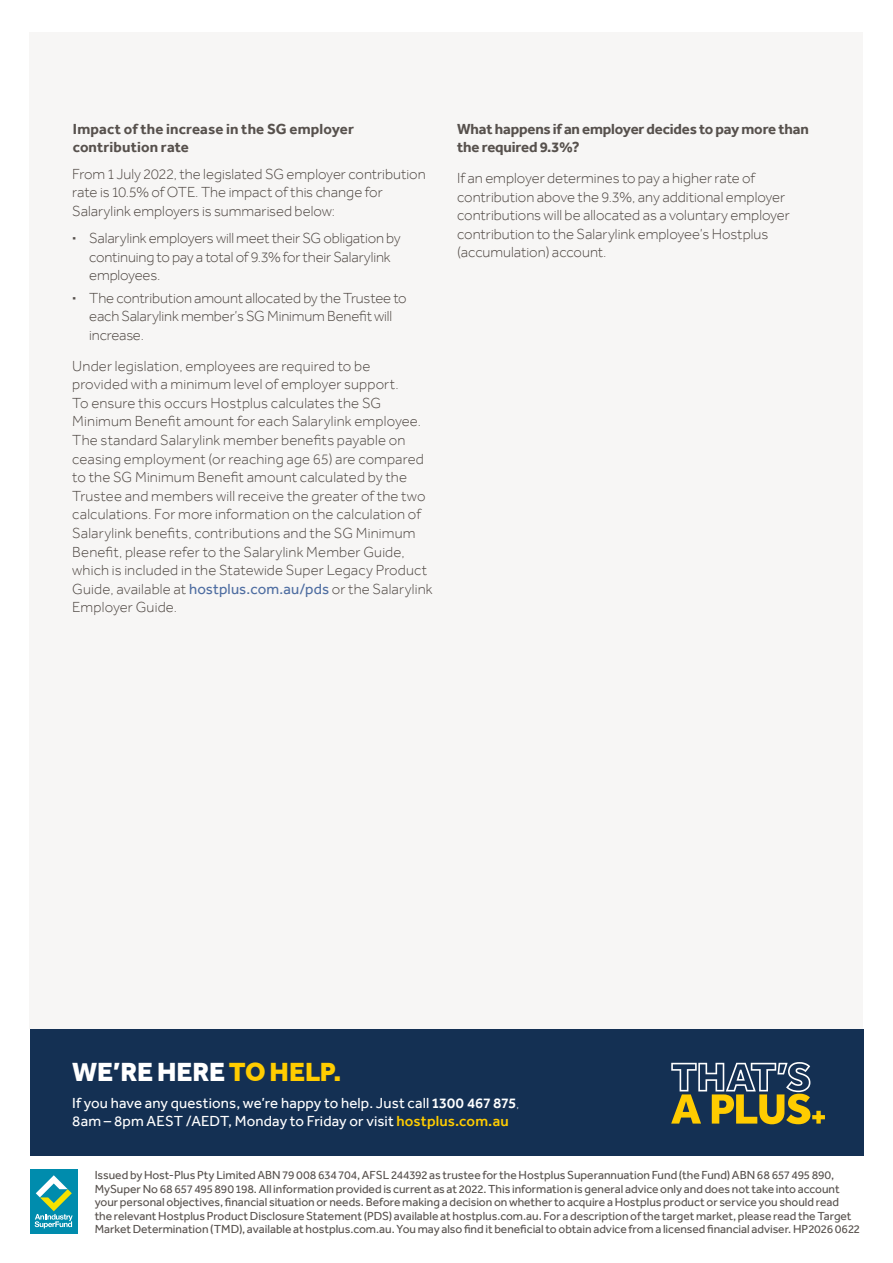
<style>
.page{position:relative;width:893px;height:1263px;background:#fff}
.page>*{position:absolute;margin:0;border:0;box-sizing:border-box;transform-origin:0 0}
.t1{font:800 27px "Effra";letter-spacing:-.01em;color:#fff}
.t2{font:300 15px/18.6px "Effra";color:#4d4641}
.t3{font:15px/18px "Effra";letter-spacing:.01em;color:#fff}
.t4{font:700 15px/18px "Effra";letter-spacing:-.01em;color:#57514d}
.t5{font:700 15px/18px "Effra";letter-spacing:.01em;color:#57514d}
.t6{font:12px/13.5px "Effra";color:#57514d}
.s1{font-weight:700;color:#57514d}
.s2{font-weight:400;color:#4e6da1}
.s3{color:#fc0}
.s4{font-weight:500}
.s5{font-weight:300}
.s6{font-weight:500;color:#fc0}
</style>
<div class="page">
<div style="left:30px;top:32px;width:833px;height:996px;background:#f7f6f5"></div>
<div style="left:30px;top:1169px;width:48px;height:64px;background:#008cad"></div>
<svg style="left:35px;top:1175px;width:38px;height:53px"></svg>
<div style="left:30px;top:1028px;width:833px;height:127px;background:#143053"></div>
<svg style="left:671px;top:1062px;width:154px;height:62px"></svg>
<p class="t5" style="left:73px;top:120px;width:283px">Impact of the increase in the SG employer contribution rate</p>
<p class="t2" style="left:72px;top:164px;width:355px">From 1 July 2022, the legislated SG employer contribution rate is 10.5% of OTE. The impact of this change for<br>Salarylink employers is summarised below:</p>
<p class="t2" style="left:89px;top:229px;width:313px;text-indent:-17px"><span class="s1">·</span> Salarylink employers will meet their SG obligation by continuing to pay a total of 9.3% for their Salarylink employees.</p>
<p class="t2" style="left:89px;top:288px;width:319px;text-indent:-17px"><span class="s1">·</span> The contribution amount allocated by the Trustee to each Salarylink member’s SG Minimum Benefit will increase.</p>
<p class="t2" style="left:72px;top:356px;width:362px">Under legislation, employees are required to be<br>provided with a minimum level of employer support.<br>To ensure this occurs Hostplus calculates the SG Minimum Benefit amount for each Salarylink employee.<br>The standard Salarylink member benefits payable on ceasing employment (or reaching age 65) are compared to the SG Minimum Benefit amount calculated by the Trustee and members will receive the greater of the two calculations. For more information on the calculation of Salarylink benefits, contributions and the SG Minimum Benefit, please refer to the Salarylink Member Guide, which is included in the Statewide Super Legacy Product Guide, available at <span class="s2">hostplus.com.au/pds</span> or the Salarylink Employer Guide.</p>
<p class="t4" style="left:457px;top:120px;width:353px">What happens if an employer decides to pay more than the required 9.3%?</p>
<p class="t2" style="left:457px;top:169px;width:334px">If an employer determines to pay a higher rate of contribution above the 9.3%, any additional employer contributions will be allocated as a voluntary employer contribution to the Salarylink employee’s Hostplus (accumulation) account.</p>
<h1 class="t1" style="left:72px;top:1055px;width:270px">WE’RE HERE <span class="s3">TO HELP.</span></h1>
<p class="t3" style="left:72px;top:1094px;width:448px">If you have any questions, we’re happy to help. Just call <span class="s4">1300 467 875</span><span class="s5">,<br></span>8am – 8pm AEST /AEDT, Monday to Friday or visit <span class="s6">hostplus.com.au</span></p>
<p class="t6" style="left:95px;top:1168px;width:767px">Issued by Host-Plus Pty Limited ABN 79 008 634 704, AFSL 244392 as trustee for the Hostplus Superannuation Fund (the Fund) ABN 68 657 495 890, MySuper No 68 657 495 890 198. All information provided is current as at 2022. This information is general advice only and does not take into account your personal objectives, financial situation or needs. Before making a decision on whether to acquire a Hostplus product or service you should read<br>the relevant Hostplus Product Disclosure Statement (PDS) available at hostplus.com.au. For a description of the target market, please read the Target Market Determination (TMD), available at hostplus.com.au. You may also find it beneficial to obtain advice from a licensed financial adviser. HP2026 0622</p>
</div>
